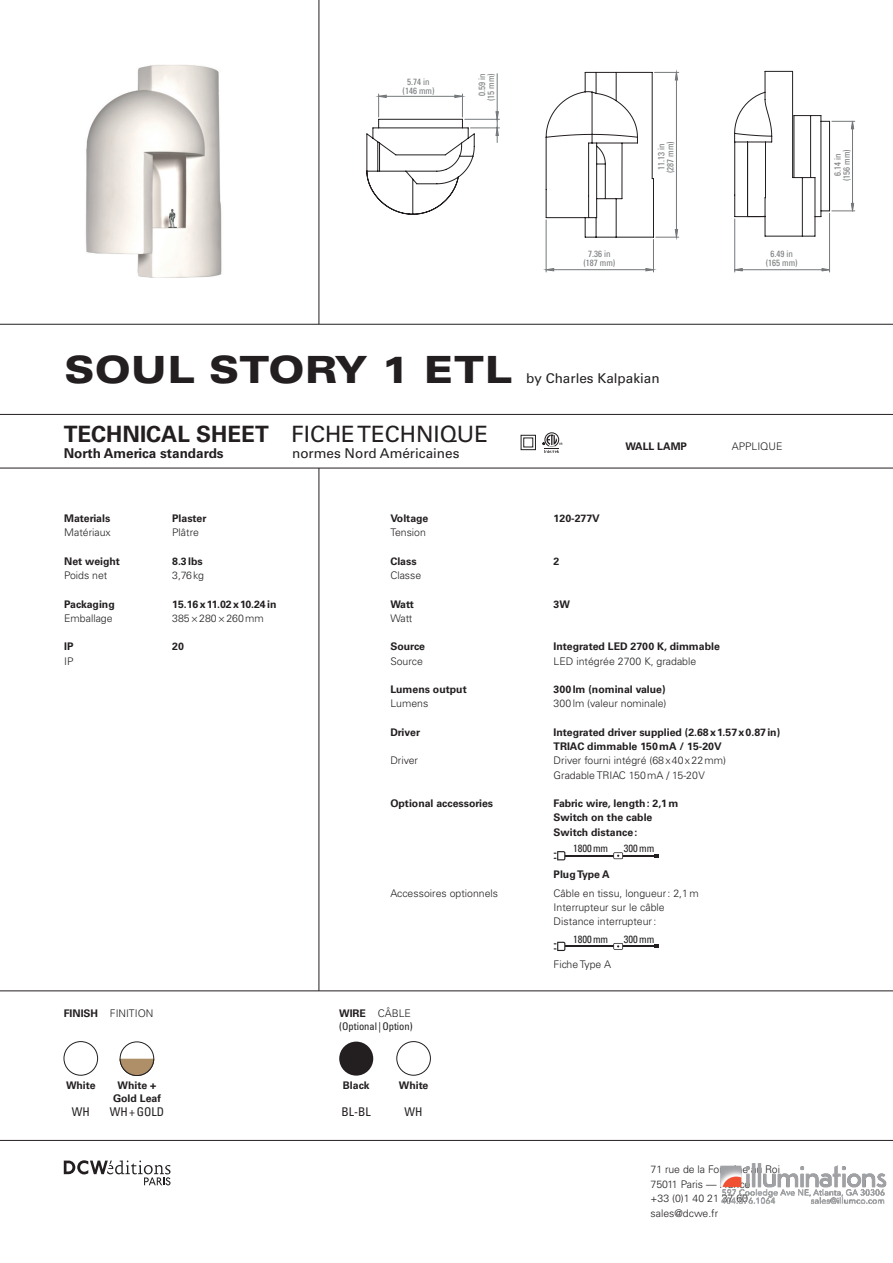
<style>
.page{position:relative;width:893px;height:1263px;background:#fff}
.page>*{position:absolute;margin:0;border:0;box-sizing:border-box;transform-origin:0 0}
.t1{font:900 expanded 37.5px "Univers LT Std";color:#231f20}
.t2{font:700 22.5px "Univers LT Std";color:#231f20}
.t3{font:13.5px "Univers LT Std";color:#231f20}
.t4{font:700 13.5px "Univers LT Std";color:#231f20}
.t5{font:condensed 12px "Univers LT Std";color:#231f20}
.t6{font:300 10.5px/14.7px "Univers LT Std";color:#231f20}
.t7{font:700 10.5px/14.2px "Univers LT Std";color:#231f20}
.t8{font:condensed 10.5px/12.6px "Univers LT Std";color:#231f20}
.t9{font:condensed 9px/9px "Univers LT Std";color:#75797b;text-align:center}
.s1{font-weight:400}
.s2{font-weight:700}
.s3{font-weight:700;font-stretch:normal}
.s4{font-weight:300;font-stretch:normal}
</style>
<div class="page">
<hr style="left:319px;top:0;width:1px;height:324px;background:#231f20">
<img style="left:0;top:54px;width:893px;height:1150px">
<p class="t9" style="left:403px;top:77px;width:33px">5.74 in (146 mm)</p>
<p class="t9" style="left:477px;top:101px;width:29px;text-align:right;rotate:-90deg">0.59 in (15 mm)</p>
<p class="t9" style="left:583px;top:250px;width:33px">7.36 in (187 mm)</p>
<p class="t9" style="left:657px;top:173px;width:33px;rotate:-90deg">11.13 in (287 mm)</p>
<p class="t9" style="left:766px;top:250px;width:33px">6.49 in (165 mm)</p>
<h1 class="t1" style="left:64px;top:347px;width:450px">SOUL STORY 1 ETL</h1>
<p class="t3" style="left:526px;top:370px;width:135px">by Charles Kalpakian</p>
<h2 class="t2" style="left:64px;top:421px;width:426px">TECHNICAL SHEET <span class="s1">FICHE TECHNIQUE</span></h2>
<p class="t4" style="left:64px;top:445px;width:161px">North America standards</p>
<p class="t3" style="left:292px;top:445px;width:169px">normes Nord Américaines</p>
<p class="t7" style="left:625px;top:439px;width:63px">WALL LAMP</p>
<p class="t6" style="left:732px;top:439px;width:52px">APPLIQUE</p>
<p class="t7" style="left:64px;top:511px;width:48px">Materials</p>
<p class="t6" style="left:64px;top:525px;width:48px">Matériaux</p>
<p class="t7" style="left:64px;top:554px;width:57px">Net weight</p>
<p class="t6" style="left:64px;top:568px;width:45px">Poids net</p>
<p class="t7" style="left:64px;top:597px;width:52px">Packaging</p>
<p class="t6" style="left:64px;top:611px;width:50px">Emballage</p>
<p class="t7" style="left:64px;top:640px;width:11px">IP</p>
<p class="t6" style="left:64px;top:654px;width:11px">IP</p>
<p class="t7" style="left:172px;top:511px;width:36px">Plaster</p>
<p class="t6" style="left:172px;top:525px;width:28px">Plâtre</p>
<p class="t7" style="left:172px;top:554px;width:32px">8.3lbs</p>
<p class="t6" style="left:172px;top:568px;width:33px">3,76kg</p>
<p class="t7" style="left:172px;top:597px;width:106px">15.16x11.02x10.24in</p>
<p class="t6" style="left:172px;top:611px;width:93px">385×280×260mm</p>
<p class="t7" style="left:172px;top:640px;width:13px">20</p>
<p class="t7" style="left:390px;top:511px;width:39px">Voltage</p>
<p class="t6" style="left:390px;top:525px;width:37px">Tension</p>
<p class="t7" style="left:390px;top:554px;width:28px">Class</p>
<p class="t6" style="left:390px;top:568px;width:32px">Classe</p>
<p class="t7" style="left:390px;top:597px;width:25px">Watt</p>
<p class="t6" style="left:390px;top:611px;width:23px">Watt</p>
<p class="t7" style="left:390px;top:640px;width:36px">Source</p>
<p class="t6" style="left:390px;top:653px;width:34px">Source</p>
<p class="t7" style="left:390px;top:682px;width:78px">Lumens output</p>
<p class="t6" style="left:390px;top:696px;width:39px">Lumens</p>
<p class="t7" style="left:390px;top:725px;width:31px">Driver</p>
<p class="t6" style="left:390px;top:753px;width:29px">Driver</p>
<p class="t7" style="left:390px;top:796px;width:104px">Optional accessories</p>
<p class="t6" style="left:390px;top:886px;width:109px">Accessoires optionnels</p>
<p class="t7" style="left:554px;top:511px;width:48px">120-277V</p>
<p class="t7" style="left:554px;top:554px;width:7px">2</p>
<p class="t7" style="left:554px;top:597px;width:18px">3W</p>
<p class="t7" style="left:554px;top:640px;width:168px">Integrated LED 2700 K, dimmable</p>
<p class="t6" style="left:554px;top:653px;width:144px">LED intégrée 2700 K, gradable</p>
<p class="t7" style="left:554px;top:682px;width:113px">300lm (nominal value)</p>
<p class="t6" style="left:554px;top:696px;width:114px">300lm (valeur nominale)</p>
<p class="t7" style="left:554px;top:725px;width:228px">Integrated driver supplied (2.68x1.57x0.87in)<br>TRIAC dimmable 150mA / 15-20V</p>
<p class="t6" style="left:554px;top:753px;width:174px;line-height:14.2px">Driver fourni intégré (68x40x22mm)<br>Gradable TRIAC 150mA / 15-20V</p>
<p class="t7" style="left:554px;top:796px;width:126px">Fabric wire, length: 2,1m<br>Switch on the cable<br>Switch distance:</p>
<p class="t7" style="left:554px;top:868px;width:58px">Plug Type A</p>
<p class="t6" style="left:554px;top:886px;width:147px;line-height:14.2px">Câble en tissu, longueur: 2,1m<br>Interrupteur sur le câble<br>Distance interrupteur:</p>
<p class="t6" style="left:554px;top:957px;width:59px">Fiche Type A</p>
<p class="t8" style="left:573px;top:842px;width:37px">1800mm</p>
<p class="t8" style="left:624px;top:842px;width:32px">300mm</p>
<p class="t8" style="left:573px;top:932px;width:37px">1800mm</p>
<p class="t8" style="left:624px;top:932px;width:32px">300mm</p>
<p class="t6" style="left:64px;top:1006px;width:91px"><span class="s2">FINISH</span> FINITION</p>
<p class="t8" style="left:339px;top:1007px;width:75px"><span class="s3">WIRE</span> <span class="s4">CÂBLE </span>(Optional|Option)</p>
<p class="t7" style="left:66px;top:1078px;width:31px">White</p>
<p class="t5" style="left:72px;top:1104px;width:19px">WH</p>
<p class="t7" style="left:113px;top:1079px;width:49px;line-height:12.6px;text-align:center">White +<br>Gold Leaf</p>
<p class="t5" style="left:110px;top:1104px;width:56px">WH+GOLD</p>
<p class="t7" style="left:343px;top:1078px;width:28px">Black</p>
<p class="t5" style="left:342px;top:1104px;width:31px">BL-BL</p>
<p class="t7" style="left:399px;top:1078px;width:31px">White</p>
<p class="t5" style="left:405px;top:1104px;width:19px">WH</p>
<p class="t6" style="left:651px;top:1162px;width:131px">71 rue de la Fontaine au Roi<br>75011 Paris — France<br>+33 (0)1 40 21 37 60 sales@dcwe.fr</p>
<p class="t9" style="left:833px;top:181px;width:33px;rotate:-90deg">6.14 in (156 mm)</p>
</div>
